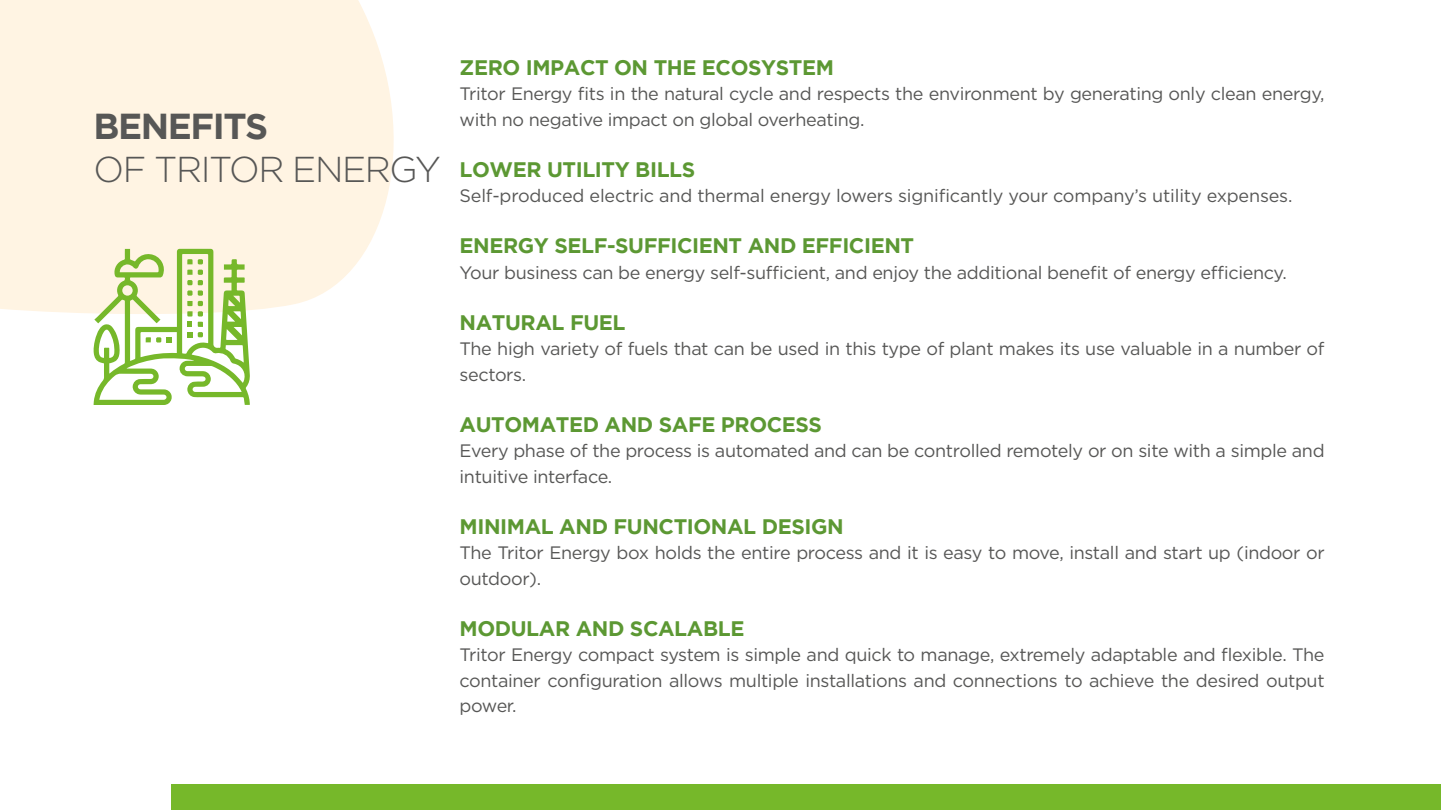
<style>
.page{position:relative;width:1441px;height:810px;background:#fff}
.page>*{position:absolute;margin:0;border:0;box-sizing:border-box;transform-origin:0 0}
.t1{font:300 36px "Gotham";letter-spacing:-.04em;color:#575756}
.t2{font:700 36px "Gotham";letter-spacing:-.04em;color:#575756}
.t3{font:700 21px "Gotham";letter-spacing:-.02em;color:#5c9833}
.t4{font:18px/25.5px "Gotham";letter-spacing:-.02em;color:#575756}
</style>
<div class="page">
<div style="left:172px;top:784px;width:1268px;height:26px;background:#76b82a"></div>
<div style="left:0;top:0;width:394px;height:314px;background:#fff4e3"></div>
<svg style="left:93px;top:249px;width:157px;height:156px"></svg>
<h1 class="t2" style="left:94px;top:106px;width:176px">BENEFITS</h1>
<h1 class="t1" style="left:94px;top:150px;width:349px">OF TRITOR ENERGY</h1>
<p class="t3" style="left:459px;top:55px;width:376px">ZERO IMPACT ON THE ECOSYSTEM</p>
<p class="t4" style="left:459px;top:81px;width:866px">Tritor Energy fits in the natural cycle and respects the environment by generating only clean energy, with no negative impact on global overheating.</p>
<p class="t3" style="left:459px;top:157px;width:237px">LOWER UTILITY BILLS</p>
<p class="t4" style="left:459px;top:183px;width:834px">Self-produced electric and thermal energy lowers significantly your company’s utility expenses.</p>
<p class="t3" style="left:459px;top:234px;width:456px">ENERGY SELF-SUFFICIENT AND EFFICIENT</p>
<p class="t4" style="left:459px;top:259px;width:828px">Your business can be energy self-sufficient, and enjoy the additional benefit of energy efficiency.</p>
<p class="t3" style="left:459px;top:310px;width:167px">NATURAL FUEL</p>
<p class="t4" style="left:459px;top:336px;width:866px">The high variety of fuels that can be used in this type of plant makes its use valuable in a number of sectors.</p>
<p class="t3" style="left:459px;top:412px;width:364px">AUTOMATED AND SAFE PROCESS</p>
<p class="t4" style="left:459px;top:438px;width:866px">Every phase of the process is automated and can be controlled remotely or on site with a simple and intuitive interface.</p>
<p class="t3" style="left:459px;top:514px;width:385px">MINIMAL AND FUNCTIONAL DESIGN</p>
<p class="t4" style="left:459px;top:540px;width:866px">The Tritor Energy box holds the entire process and it is easy to move, install and start up (indoor or outdoor).</p>
<p class="t3" style="left:459px;top:616px;width:286px">MODULAR AND SCALABLE</p>
<p class="t4" style="left:459px;top:642px;width:866px;text-align:justify">Tritor Energy compact system is simple and quick to manage, extremely adaptable and flexible. The container configuration allows multiple installations and connections to achieve the desired output power.</p>
</div>
